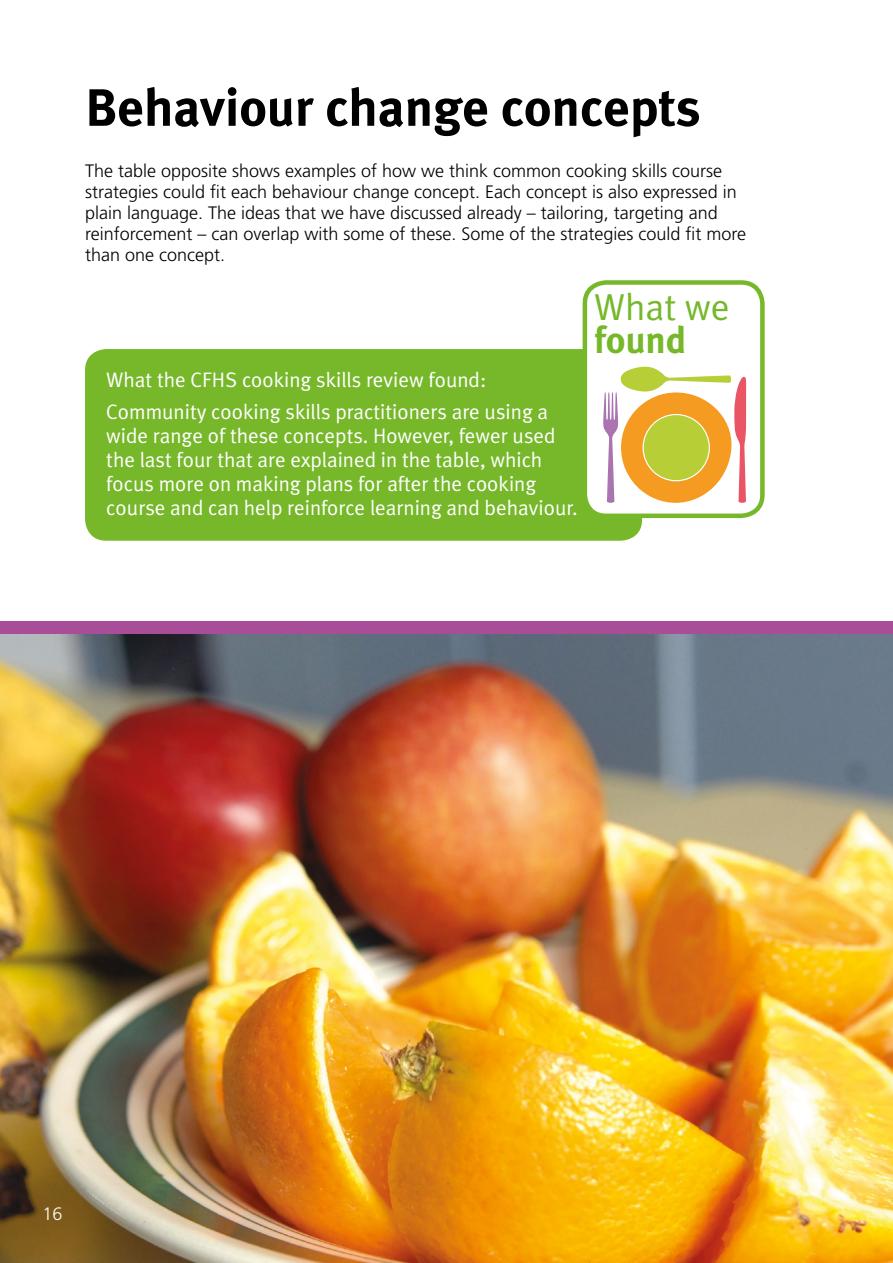
<style>
.page{position:relative;width:893px;height:1263px;background:#fff}
.page>*{position:absolute;margin:0;border:0;box-sizing:border-box;transform-origin:0 0}
.t1{font:700 52.5px "Meta Plus";color:#000}
.t2{font:37.5px/33px "Meta Plus Normal";color:#76b82a}
.Pull_out{font:21px/24px "Meta Plus Normal";color:#fff}
.Body_text{font:300 18px/21px "Frutiger LT Std";color:#000}
.t3{font:300 18px "Frutiger LT Std";color:#fff}
.s1{font-family:"Meta Plus";font-weight:700}
</style>
<div class="page">
<div style="left:85px;top:349px;width:557px;height:192px;background:#76b82a;border-radius:21px"></div>
<img style="left:0;top:634px;width:893px;height:629px">
<div style="left:0;top:621px;width:893px;height:13px;background:#a84d97"></div>
<div style="left:585px;top:282px;width:177px;height:234px;background:#fff;border-radius:21px"></div>
<div style="left:583px;top:280px;width:182px;height:238px;border:4px solid #76b82a;border-radius:21px"></div>
<svg style="left:603px;top:366px;width:143px;height:137px"></svg>
<h1 class="t1" style="left:85px;top:77px;width:617px">Behaviour change concepts</h1>
<p class="Body_text" style="left:85px;top:160px;width:663px">The table opposite shows examples of how we think common cooking skills course strategies could fit each behaviour change concept. Each concept is also expressed in plain language. The ideas that we have discussed already – tailoring, targeting and reinforcement – can overlap with some of these. Some of the strategies could fit more than one concept.</p>
<p class="Pull_out" style="left:106px;top:367px;width:382px">What the CFHS cooking skills review found:</p>
<p class="Pull_out" style="left:106px;top:400px;width:473px">Community cooking skills practitioners are using a wide range of these concepts. However, fewer used the last four that are explained in the table, which focus more on making plans for after the cooking course and can help reinforce learning and behaviour.</p>
<p class="t2" style="left:594px;top:290px;width:137px">What we <span class="s1">found</span></p>
<h2 class="t3" style="left:43px;top:1203px;width:22px">16</h2>
</div>
